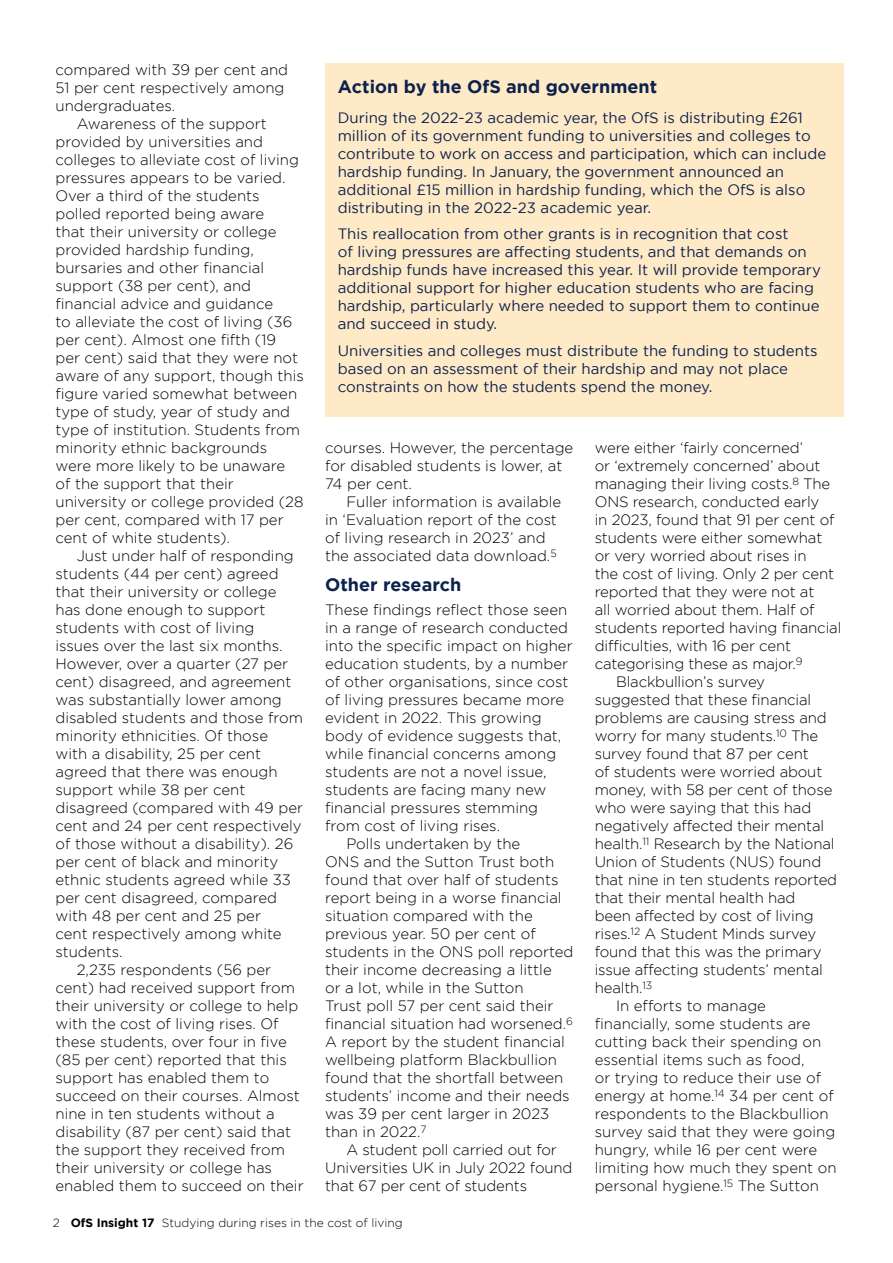
<style>
.page{position:relative;width:893px;height:1263px;background:#fff}
.page>*{position:absolute;margin:0;border:0;box-sizing:border-box;transform-origin:0 0}
.New_Style_Head_in_Ca{font:700 18px "Gotham";color:#0c224c}
.New_Style_Sub_head_1{font:700 18px "Gotham";color:#0c224c}
.New_style_TEXT{font:300 15px/18px "Gotham";color:#000}
.New_Style_Case_study{font:15px/18px "Gotham";color:#0c224c}
.t1{font:300 12px "Gotham";color:#000}
.s1{font-weight:700}
</style>
<div class="page">
<div style="left:325px;top:63px;width:518px;height:354px;background:#ffeac8"></div>
<p class="New_style_TEXT" style="left:55px;top:61px;width:234px">compared with 39 per cent and<br>51 per cent respectively among undergraduates.</p>
<p class="New_style_TEXT" style="left:55px;top:115px;width:250px;text-indent:21px">Awareness of the support provided by universities and colleges to alleviate cost of living pressures appears to be varied.<br>Over a third of the students polled reported being aware<br>that their university or college provided hardship funding, bursaries and other financial support (38 per cent), and financial advice and guidance<br>to alleviate the cost of living (36 per cent). Almost one fifth (19 per cent) said that they were not aware of any support, though this figure varied somewhat between type of study, year of study and type of institution. Students from minority ethnic backgrounds were more likely to be unaware of the support that their university or college provided (28 per cent, compared with 17 per cent of white students).</p>
<p class="New_style_TEXT" style="left:55px;top:547px;width:249px;text-indent:21px">Just under half of responding students (44 per cent) agreed that their university or college has done enough to support students with cost of living<br>issues over the last six months.<br>However, over a quarter (27 per cent) disagreed, and agreement was substantially lower among disabled students and those from minority ethnicities. Of those with a disability, 25 per cent agreed that there was enough support while 38 per cent disagreed (compared with 49 per cent and 24 per cent respectively of those without a disability). 26 per cent of black and minority ethnic students agreed while 33 per cent disagreed, compared with 48 per cent and 25 per<br>cent respectively among white students.</p>
<p class="New_style_TEXT" style="left:55px;top:961px;width:250px;text-indent:21px">2,235 respondents (56 per cent) had received support from their university or college to help with the cost of living rises. Of these students, over four in five (85 per cent) reported that this support has enabled them to succeed on their courses. Almost nine in ten students without a disability (87 per cent) said that the support they received from their university or college has enabled them to succeed on their</p>
<h3 class="New_Style_Head_in_Ca" style="left:338px;top:76px;width:321px">Action by the OfS and government</h3>
<p class="New_Style_Case_study" style="left:338px;top:108px;width:490px">During the 2022-23 academic year, the OfS is distributing £261 million of its government funding to universities and colleges to contribute to work on access and participation, which can include hardship funding. In January, the government announced an additional £15 million in hardship funding, which the OfS is also distributing in the 2022-23 academic year.</p>
<p class="New_Style_Case_study" style="left:338px;top:224px;width:485px">This reallocation from other grants is in recognition that cost<br>of living pressures are affecting students, and that demands on hardship funds have increased this year. It will provide temporary additional support for higher education students who are facing hardship, particularly where needed to support them to continue and succeed in study.</p>
<p class="New_Style_Case_study" style="left:338px;top:341px;width:481px">Universities and colleges must distribute the funding to students based on an assessment of their hardship and may not place constraints on how the students spend the money.</p>
<p class="New_style_TEXT" style="left:325px;top:439px;width:250px">courses. However, the percentage for disabled students is lower, at<br>74 per cent.</p>
<p class="New_style_TEXT" style="left:325px;top:493px;width:238px;text-indent:21px">Fuller information is available in ‘Evaluation report of the cost of living research in 2023’ and the associated data download.<sup>5</sup></p>
<h2 class="New_Style_Sub_head_1" style="left:325px;top:574px;width:138px">Other research</h2>
<p class="New_style_TEXT" style="left:325px;top:601px;width:249px">These findings reflect those seen in a range of research conducted into the specific impact on higher education students, by a number of other organisations, since cost of living pressures became more evident in 2022. This growing body of evidence suggests that, while financial concerns among students are not a novel issue, students are facing many new financial pressures stemming from cost of living rises.</p>
<p class="New_style_TEXT" style="left:325px;top:835px;width:250px;text-indent:21px">Polls undertaken by the<br>ONS and the Sutton Trust both found that over half of students report being in a worse financial situation compared with the previous year. 50 per cent of students in the ONS poll reported their income decreasing a little<br>or a lot, while in the Sutton<br>Trust poll 57 per cent said their financial situation had worsened.<sup>6<br></sup>A report by the student financial wellbeing platform Blackbullion found that the shortfall between students’ income and their needs was 39 per cent larger in 2023 than in 2022.<sup>7</sup></p>
<p class="New_style_TEXT" style="left:325px;top:1141px;width:249px;text-indent:21px">A student poll carried out for<br>Universities UK in July 2022 found that 67 per cent of students</p>
<p class="New_style_TEXT" style="left:595px;top:439px;width:248px">were either ‘fairly concerned’<br>or ‘extremely concerned’ about managing their living costs.<sup>8</sup> The<br>ONS research, conducted early<br>in 2023, found that 91 per cent of students were either somewhat or very worried about rises in<br>the cost of living. Only 2 per cent reported that they were not at<br>all worried about them. Half of students reported having financial difficulties, with 16 per cent categorising these as major.<sup>9</sup></p>
<p class="New_style_TEXT" style="left:595px;top:673px;width:244px;text-indent:21px">Blackbullion’s survey suggested that these financial problems are causing stress and worry for many students.<sup>10</sup> The survey found that 87 per cent<br>of students were worried about money, with 58 per cent of those who were saying that this had negatively affected their mental health.<sup>11</sup> Research by the National<br>Union of Students (NUS) found that nine in ten students reported that their mental health had<br>been affected by cost of living rises.<sup>12</sup> A Student Minds survey found that this was the primary issue affecting students’ mental health.<sup>13</sup></p>
<p class="New_style_TEXT" style="left:595px;top:997px;width:243px;text-indent:21px">In efforts to manage financially, some students are cutting back their spending on essential items such as food,<br>or trying to reduce their use of energy at home.<sup>14</sup> 34 per cent of respondents to the Blackbullion survey said that they were going hungry, while 16 per cent were limiting how much they spent on personal hygiene.<sup>15</sup> The Sutton</p>
<p class="t1" style="left:53px;top:1216px;width:351px">2 <span class="s1">OfS Insight 17</span> Studying during rises in the cost of living</p>
</div>
